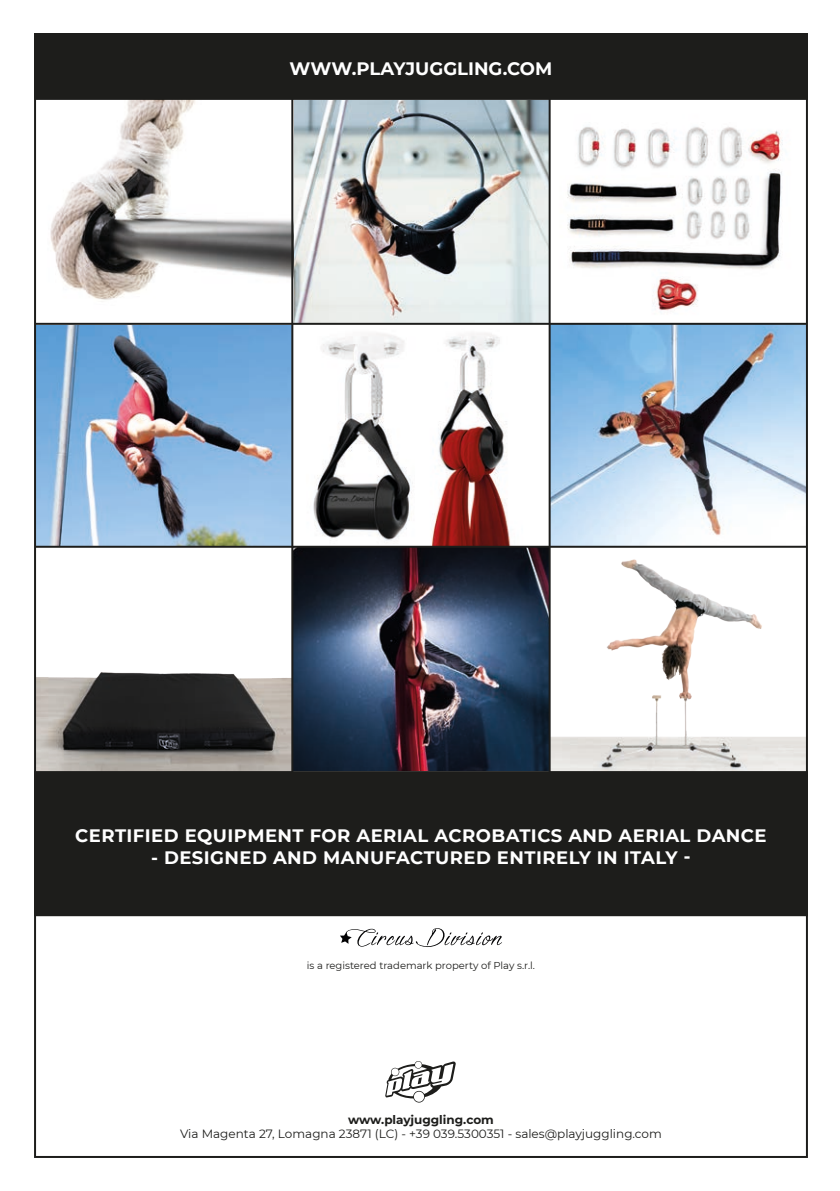
<style>
.page{position:relative;width:840px;height:1191px;background:#fff}
.page>*{position:absolute;margin:0;border:0;box-sizing:border-box;transform-origin:0 0}
.t1{font:700 18px "Montserrat";letter-spacing:.025em;color:#fff}
.t2{font:700 18px "Montserrat";color:#fff}
.t3{font:12px "Montserrat";color:#1d1d1b}
.t4{font:700 12px "Montserrat";color:#1d1d1b}
.t5{font:10px "Montserrat";color:#1d1d1b}
</style>
<div class="page">
<img style="left:37px;top:325px;width:254px;height:221px">
<img style="left:37px;top:100px;width:746px;height:223px">
<img style="left:550px;top:322px;width:254px;height:449px">
<img style="left:37px;top:672px;width:254px;height:99px">
<img style="left:293px;top:325px;width:255px;height:446px">
<svg style="left:385px;top:1061px;width:70px;height:41px"></svg>
<div style="left:35px;top:34px;width:771px;height:65px;background:#1d1d1b"></div>
<div style="left:34px;top:33px;width:773px;height:67px;border:2px solid #1d1d1b"></div>
<div style="left:35px;top:772px;width:771px;height:143px;background:#1d1d1b"></div>
<div style="left:34px;top:771px;width:773px;height:145px;border:2px solid #1d1d1b"></div>
<hr style="left:291px;top:98px;width:2px;height:674px;background:#1d1d1b">
<hr style="left:548px;top:98px;width:2px;height:674px;background:#1d1d1b">
<hr style="left:35px;top:323px;width:771px;height:2px;background:#1d1d1b">
<hr style="left:35px;top:546px;width:771px;height:2px;background:#1d1d1b">
<svg style="left:340px;top:928px;width:162px;height:19px"></svg>
<p class="t2" style="left:289px;top:56px;width:264px">WWW.PLAYJUGGLING.COM</p>
<p class="t1" style="left:75px;top:822px;width:692px">CERTIFIED EQUIPMENT FOR AERIAL ACROBATICS AND AERIAL DANCE</p>
<p class="t1" style="left:151px;top:844px;width:541px">- DESIGNED AND MANUFACTURED ENTIRELY IN ITALY -</p>
<p class="t5" style="left:307px;top:958px;width:229px">is a registered trademark property of Play s.r.l.</p>
<p class="t4" style="left:348px;top:1111px;width:147px">www.playjuggling.com</p>
<p class="t3" style="left:180px;top:1126px;width:483px">Via Magenta 27, Lomagna 23871 (LC) - +39 039.5300351 - sales@playjuggling.com</p>
</div>
